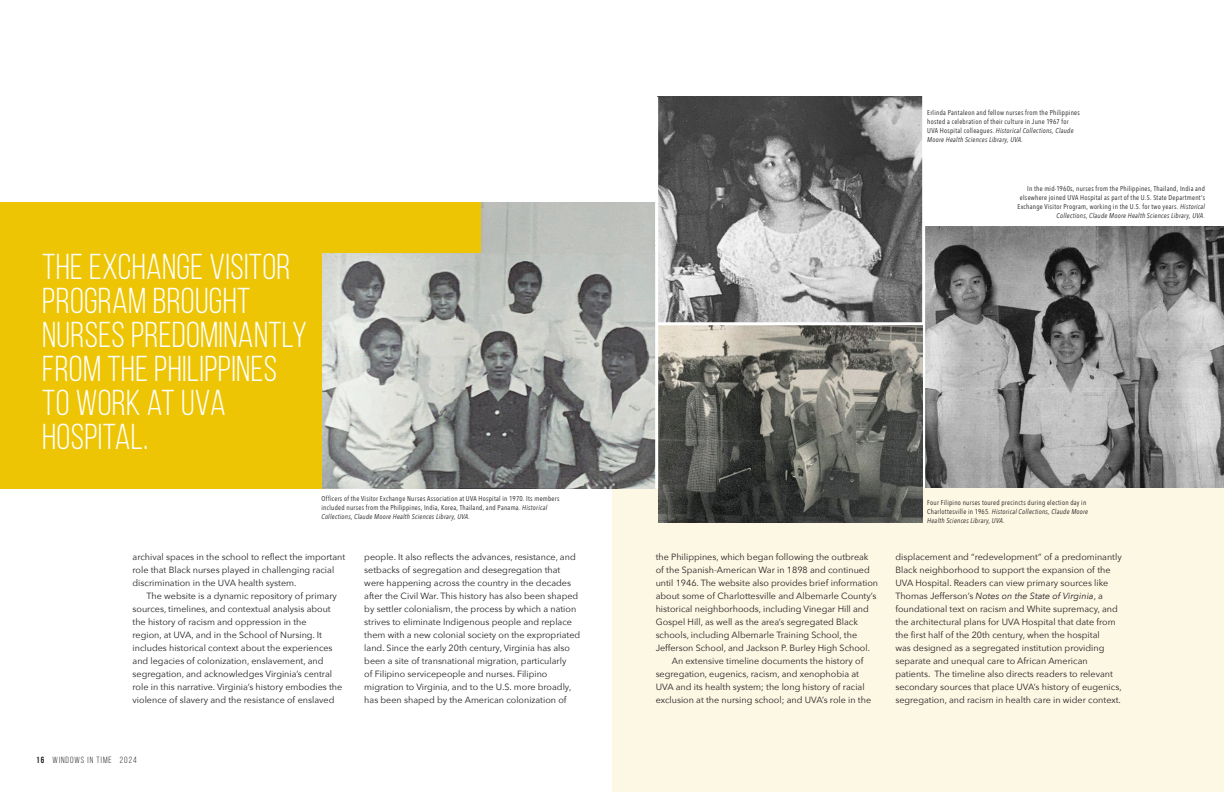
<style>
.page{position:relative;width:1224px;height:792px;background:#fff}
.page>*{position:absolute;margin:0;border:0;box-sizing:border-box;transform-origin:0 0}
.t1{font:36px/34px "Bebas Neue";letter-spacing:.01em;color:#fff}
.t2{font:9px/13px "Avenir Next";color:#231f20}
.t3{font:9px "Bebas Neue";letter-spacing:.11em;color:#231f20}
.t4{font:7px/9px "Avenir Next Condensed";letter-spacing:.04em;color:#231f20}
.s1{font-style:italic}
.s2{font-weight:700}
</style>
<div class="page">
<img style="left:658px;top:97px;width:264px;height:225px">
<img style="left:925px;top:226px;width:299px;height:263px">
<div style="left:613px;top:489px;width:611px;height:303px;background:#fdf8e4"></div>
<img style="left:321px;top:253px;width:334px;height:236px">
<div style="left:480px;top:202px;width:175px;height:51px;background:#bec0bc"></div>
<img style="left:658px;top:325px;width:264px;height:197px">
<div style="left:0;top:202px;width:321px;height:287px;background:#edc504"></div>
<div style="left:0;top:202px;width:480px;height:51px;background:#edc504"></div>
<p class="t1" style="left:42px;top:249px;width:266px">THE EXCHANGE VISITOR<br>PROGRAM BROUGHT<br>NURSES PREDOMINANTLY<br>FROM THE PHILIPPINES<br>TO WORK AT UVA<br>HOSPITAL.</p>
<p class="t4" style="left:927px;top:108px;width:154px">Erlinda Pantaleon and fellow nurses from the Philippines hosted a celebration of their culture in June 1967 for UVA Hospital colleagues. <span class="s1">Historical Collections, Claude Moore Health Sciences Library, UVA.</span></p>
<p class="t4" style="left:1017px;top:184px;width:189px;text-align:right">In the mid-1960s, nurses from the Philippines, Thailand, India and elsewhere joined UVA Hospital as part of the U.S. State Department’s Exchange Visitor Program, working in the U.S. for two years. <span class="s1">Historical Collections, Claude Moore Health Sciences Library, UVA.</span></p>
<p class="t4" style="left:321px;top:493px;width:240px">Officers of the Visitor Exchange Nurses Association at UVA Hospital in 1970. Its members included nurses from the Philippines, India, Korea, Thailand, and Panama. <span class="s1">Historical<br>Collections, Claude Moore Health Sciences Library, UVA.</span></p>
<p class="t2" style="left:133px;top:550px;width:214px">archival spaces in the school to reflect the important role that Black nurses played in challenging racial discrimination in the UVA health system.</p>
<p class="t2" style="left:133px;top:589px;width:211px;text-indent:14px">The website is a dynamic repository of primary sources, timelines, and contextual analysis about the history of racism and oppression in the<br>region, at UVA, and in the School of Nursing. It includes historical context about the experiences and legacies of colonization, enslavement, and segregation, and acknowledges Virginia’s central role in this narrative. Virginia’s history embodies the violence of slavery and the resistance of enslaved</p>
<p class="t2" style="left:364px;top:550px;width:217px">people. It also reflects the advances, resistance, and setbacks of segregation and desegregation that were happening across the country in the decades after the Civil War. This history has also been shaped by settler colonialism, the process by which a nation strives to eliminate Indigenous people and replace them with a new colonial society on the expropriated land. Since the early 20th century, Virginia has also been a site of transnational migration, particularly<br>of Filipino servicepeople and nurses. Filipino migration to Virginia, and to the U.S. more broadly, has been shaped by the American colonization of</p>
<p class="t2" style="left:656px;top:550px;width:224px">the Philippines, which began following the outbreak of the Spanish-American War in 1898 and continued until 1946. The website also provides brief information about some of Charlottesville and Albemarle County’s historical neighborhoods, including Vinegar Hill and Gospel Hill, as well as the area’s segregated Black schools, including Albemarle Training School, the Jefferson School, and Jackson P. Burley High School.</p>
<p class="t2" style="left:656px;top:654px;width:217px;text-indent:16px">An extensive timeline documents the history of segregation, eugenics, racism, and xenophobia at UVA and its health system; the long history of racial exclusion at the nursing school; and UVA’s role in the</p>
<p class="t4" style="left:927px;top:498px;width:163px">Four Filipino nurses toured precincts during election day in<br>Charlottesville in 1965. <span class="s1">Historical Collections, Claude Moore<br>Health Sciences Library, UVA.</span></p>
<p class="t2" style="left:895px;top:550px;width:228px">displacement and “redevelopment” of a predominantly Black neighborhood to support the expansion of the UVA Hospital. Readers can view primary sources like Thomas Jefferson’s <span class="s1">Notes on the State of Virginia</span>, a foundational text on racism and White supremacy, and the architectural plans for UVA Hospital that date from the first half of the 20th century, when the hospital<br>was designed as a segregated institution providing separate and unequal care to African American patients. The timeline also directs readers to relevant secondary sources that place UVA’s history of eugenics, segregation, and racism in health care in wider context.</p>
<p class="t3" style="left:36px;top:755px;width:102px"><span class="s2">16</span> WINDOWS IN TIME 2024</p>
</div>
